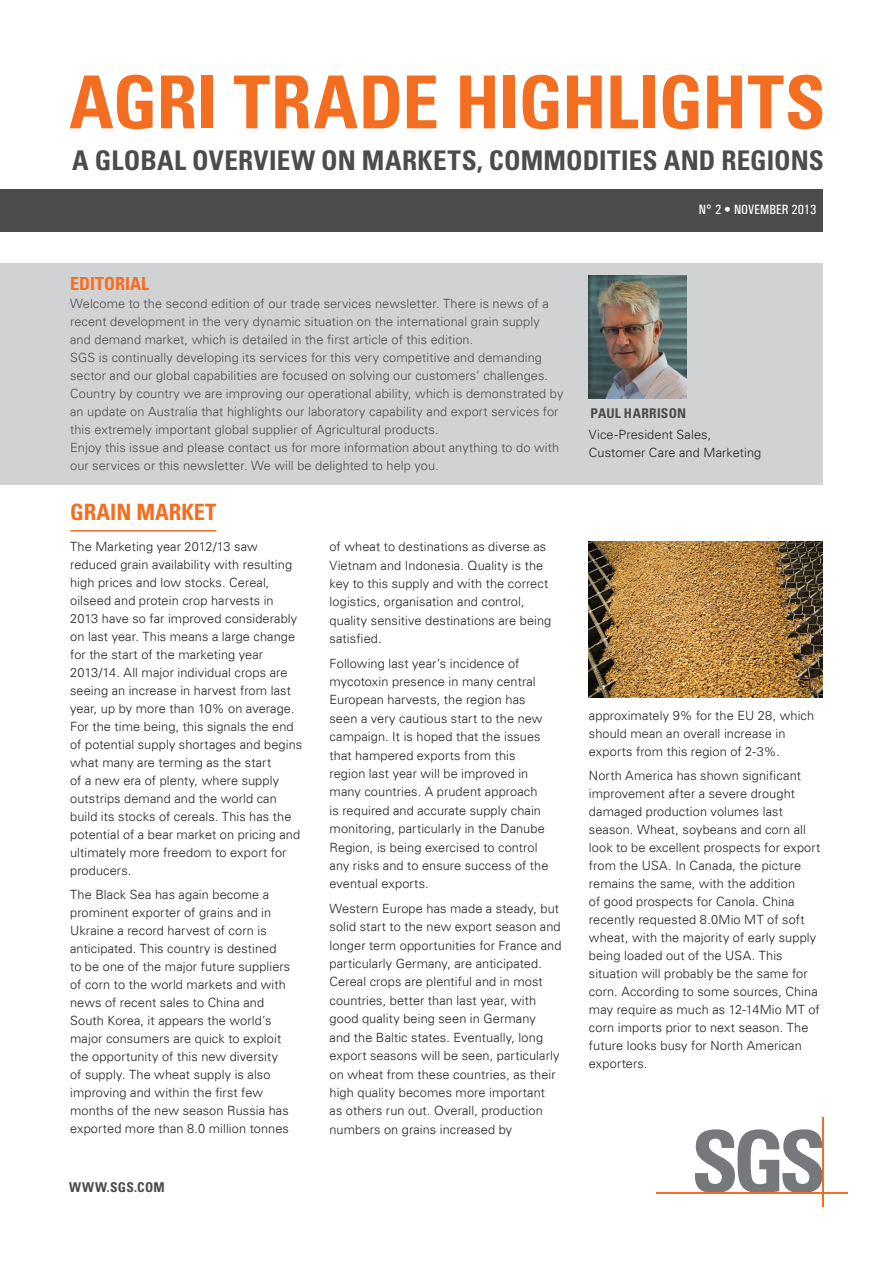
<style>
.page{position:relative;width:893px;height:1263px;background:#fff}
.page>*{position:absolute;margin:0;border:0;box-sizing:border-box;transform-origin:0 0}
.SUBHEADINGS{font:700 condensed 73.2px "Univers LT";letter-spacing:-.01em;color:#f36e21}
.SUBHEADINGS-2{font:700 condensed 27.15px "Univers LT";letter-spacing:.005em;color:#4b4c4d}
.Paragraph_Style_6{font:700 condensed 22.5px "Univers LT";color:#f36e21}
.t1{font:700 condensed 18px "Univers LT";color:#f36e21}
.SUBHEADINGS-3{font:700 condensed 13.5px "Univers LT";letter-spacing:.02em;color:#4b4c4d}
.t2{font:500 condensed 13.5px "Univers";color:#fff}
.BODY_TEXT_LISTS_SPAC{font:300 12.75px/18px "Univers LT";letter-spacing:.01em;color:#231f20}
.BODY_TEXT_LISTS{font:300 12.75px/18px "Univers LT";letter-spacing:.01em;color:#4b4c4d}
</style>
<div class="page">
<div style="left:0;top:264px;width:823px;height:221px;background:#d1d2d4"></div>
<div style="left:0;top:189px;width:823px;height:42px;background:#4b4c4d"></div>
<svg style="left:694px;top:1129px;width:128px;height:63px"></svg>
<hr style="left:656px;top:1192px;width:192px;height:1px;background:#f36e21">
<hr style="left:822px;top:1117px;width:1px;height:89px;background:#f36e21">
<hr style="left:70px;top:530px;width:146px;height:1px;background:#f36e21">
<img style="left:589px;top:276px;width:97px;height:123px">
<img style="left:589px;top:542px;width:234px;height:156px">
<p class="SUBHEADINGS" style="left:69px;top:57px;width:758px">AGRI TRADE HIGHLIGHTS</p>
<p class="SUBHEADINGS-2" style="left:72px;top:144px;width:753px">A GLOBAL OVERVIEW ON MARKETS, COMMODITIES AND REGIONS</p>
<p class="t1" style="left:70px;top:272px;width:81px">EDITORIAL</p>
<p class="BODY_TEXT_LISTS" style="left:70px;top:295px;width:480px">Welcome to the second edition of our trade services newsletter. There is news of a recent development in the very dynamic situation on the international grain supply and demand market, which is detailed in the first article of this edition.</p>
<p class="BODY_TEXT_LISTS" style="left:70px;top:349px;width:495px">SGS is continually developing its services for this very competitive and demanding sector and our global capabilities are focused on solving our customers’ challenges.<br>Country by country we are improving our operational ability, which is demonstrated by an update on Australia that highlights our laboratory capability and export services for this extremely important global supplier of Agricultural products.</p>
<p class="BODY_TEXT_LISTS" style="left:70px;top:439px;width:491px">Enjoy this issue and please contact us for more information about anything to do with our services or this newsletter. We will be delighted to help you.</p>
<p class="Paragraph_Style_6" style="left:70px;top:498px;width:148px">GRAIN MARKET</p>
<p class="BODY_TEXT_LISTS_SPAC" style="left:70px;top:538px;width:234px">The Marketing year 2012/13 saw reduced grain availability with resulting high prices and low stocks. Cereal, oilseed and protein crop harvests in 2013 have so far improved considerably on last year. This means a large change for the start of the marketing year 2013/14. All major individual crops are seeing an increase in harvest from last year, up by more than 10% on average.<br>For the time being, this signals the end of potential supply shortages and begins what many are terming as the start<br>of a new era of plenty, where supply outstrips demand and the world can build its stocks of cereals. This has the potential of a bear market on pricing and ultimately more freedom to export for producers.</p>
<p class="BODY_TEXT_LISTS_SPAC" style="left:70px;top:886px;width:222px">The Black Sea has again become a prominent exporter of grains and in Ukraine a record harvest of corn is anticipated. This country is destined to be one of the major future suppliers of corn to the world markets and with news of recent sales to China and South Korea, it appears the world’s major consumers are quick to exploit the opportunity of this new diversity of supply. The wheat supply is also improving and within the first few months of the new season Russia has exported more than 8.0 million tonnes</p>
<p class="SUBHEADINGS-3" style="left:69px;top:1179px;width:97px">WWW.SGS.COM</p>
<p class="BODY_TEXT_LISTS_SPAC" style="left:330px;top:537px;width:223px;line-height:18.5px">of wheat to destinations as diverse as Vietnam and Indonesia. Quality is the key to this supply and with the correct logistics, organisation and control, quality sensitive destinations are being satisfied.</p>
<p class="BODY_TEXT_LISTS_SPAC" style="left:330px;top:654px;width:220px;line-height:18.5px">Following last year’s incidence of mycotoxin presence in many central European harvests, the region has seen a very cautious start to the new campaign. It is hoped that the issues that hampered exports from this region last year will be improved in many countries. A prudent approach is required and accurate supply chain monitoring, particularly in the Danube Region, is being exercised to control any risks and to ensure success of the eventual exports.</p>
<p class="BODY_TEXT_LISTS_SPAC" style="left:330px;top:899px;width:234px;line-height:18.5px">Western Europe has made a steady, but solid start to the new export season and longer term opportunities for France and particularly Germany, are anticipated.<br>Cereal crops are plentiful and in most countries, better than last year, with good quality being seen in Germany<br>and the Baltic states. Eventually, long export seasons will be seen, particularly on wheat from these countries, as their high quality becomes more important<br>as others run out. Overall, production numbers on grains increased by</p>
<p class="t2" style="left:699px;top:201px;width:119px">N° 2 • NOVEMBER 2013</p>
<p class="SUBHEADINGS-3" style="left:591px;top:405px;width:97px">PAUL HARRISON</p>
<p class="BODY_TEXT_LISTS_SPAC" style="left:589px;top:425px;width:174px">Vice-President Sales,<br>Customer Care and Marketing</p>
<p class="BODY_TEXT_LISTS_SPAC" style="left:589px;top:706px;width:227px">approximately 9% for the EU 28, which should mean an overall increase in exports from this region of 2-3%.</p>
<p class="BODY_TEXT_LISTS_SPAC" style="left:589px;top:766px;width:233px">North America has shown significant improvement after a severe drought damaged production volumes last season. Wheat, soybeans and corn all look to be excellent prospects for export from the USA. In Canada, the picture remains the same, with the addition<br>of good prospects for Canola. China recently requested 8.0Mio MT of soft wheat, with the majority of early supply being loaded out of the USA. This situation will probably be the same for corn. According to some sources, China may require as much as 12-14Mio MT of corn imports prior to next season. The future looks busy for North American exporters.</p>
</div>
